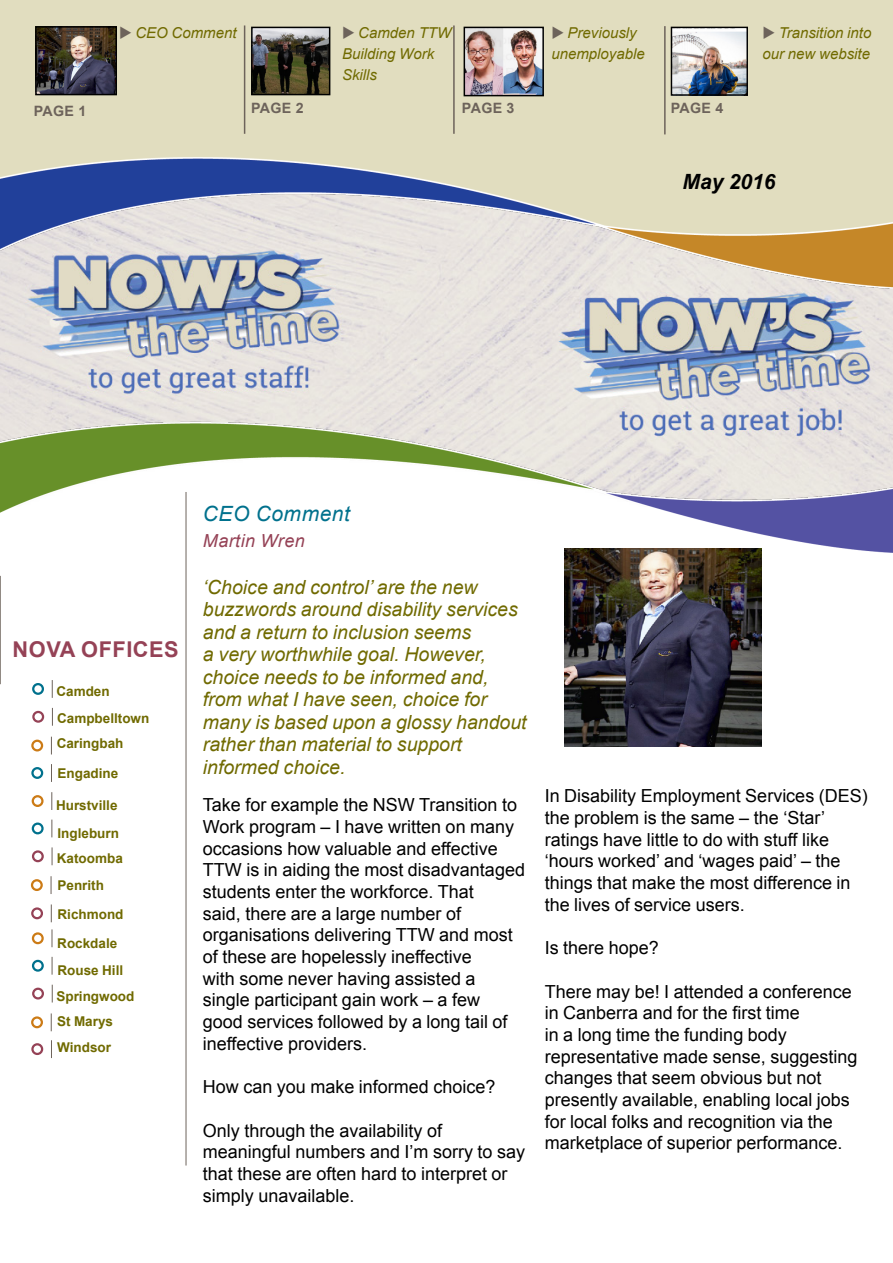
<style>
.page{position:relative;width:893px;height:1263px;background:#fff}
.page>*{position:absolute;margin:0;border:0;box-sizing:border-box;transform-origin:0 0}
.t1{font:700 21.75px "Arial";letter-spacing:.025em;color:#954256}
.t2{font:italic 21px "Arial";letter-spacing:.025em;color:#00718d}
.t3{font:italic 700 21px "Arial";color:#000}
.t4{font:italic 19.5px/22.5px "Arial";color:#706a00}
.t5{font:18px/21.8px "Arial";color:#000}
.t6{font:italic 18px "Arial";letter-spacing:.025em;color:#954256}
.t7{font:italic 15px/21px "Arial";color:#706a00}
.t8{font:700 14.25px "Arial";letter-spacing:.025em;color:#6d635b}
.t9{font:700 13.5px/27.5px "Arial";color:#706a00}
.s1{color:#6d635b}
</style>
<div class="page">
<img style="left:0;top:0;width:893px;height:717px">
<hr style="left:186px;top:492px;width:1px;height:673px;background:#6d635b">
<div style="left:33px;top:684px;width:10px;height:10px;background:#fff;border-radius:50%"></div>
<div style="left:32px;top:683px;width:12px;height:12px;border:2px solid #00718d;border-radius:50%"></div>
<svg style="left:52px;top:680px;width:1px;height:18px"></svg>
<svg style="left:33px;top:712px;width:10px;height:10px"></svg>
<div style="left:32px;top:711px;width:12px;height:12px;border:2px solid #954256;border-radius:50%"></div>
<svg style="left:52px;top:708px;width:1px;height:18px"></svg>
<div style="left:31px;top:740px;width:12px;height:11px;border:2px solid #cc7b16;border-radius:50%"></div>
<svg style="left:51px;top:737px;width:1px;height:17px"></svg>
<div style="left:31px;top:767px;width:12px;height:12px;border:2px solid #00718d;border-radius:50%"></div>
<svg style="left:51px;top:764px;width:1px;height:18px"></svg>
<div style="left:32px;top:795px;width:12px;height:12px;border:2px solid #cc7b16;border-radius:50%"></div>
<svg style="left:51px;top:792px;width:1px;height:18px"></svg>
<div style="left:32px;top:822px;width:12px;height:12px;border:2px solid #00718d;border-radius:50%"></div>
<svg style="left:52px;top:819px;width:1px;height:18px"></svg>
<div style="left:32px;top:850px;width:12px;height:12px;border:2px solid #954256;border-radius:50%"></div>
<svg style="left:52px;top:847px;width:1px;height:18px"></svg>
<div style="left:31px;top:879px;width:12px;height:12px;border:2px solid #cc7b16;border-radius:50%"></div>
<svg style="left:51px;top:876px;width:1px;height:18px"></svg>
<div style="left:31px;top:907px;width:12px;height:12px;border:2px solid #954256;border-radius:50%"></div>
<svg style="left:51px;top:904px;width:1px;height:18px"></svg>
<div style="left:32px;top:932px;width:12px;height:12px;border:2px solid #cc7b16;border-radius:50%"></div>
<svg style="left:52px;top:929px;width:1px;height:18px"></svg>
<div style="left:32px;top:960px;width:12px;height:12px;border:2px solid #00718d;border-radius:50%"></div>
<svg style="left:52px;top:957px;width:1px;height:18px"></svg>
<div style="left:32px;top:988px;width:12px;height:11px;border:2px solid #954256;border-radius:50%"></div>
<svg style="left:52px;top:985px;width:1px;height:17px"></svg>
<div style="left:31px;top:1016px;width:12px;height:12px;border:2px solid #cc7b16;border-radius:50%"></div>
<svg style="left:51px;top:1013px;width:1px;height:18px"></svg>
<div style="left:31px;top:1043px;width:12px;height:12px;border:2px solid #954256;border-radius:50%"></div>
<svg style="left:51px;top:1040px;width:1px;height:18px"></svg>
<img style="left:564px;top:548px;width:197px;height:198px">
<img style="left:38px;top:29px;width:76px;height:63px">
<div style="left:35px;top:26px;width:82px;height:69px;border:2px solid #000"></div>
<hr style="left:244px;top:25px;width:1px;height:109px;background:#6d635b">
<hr style="left:0;top:576px;width:1px;height:108px;background:#6d635b">
<hr style="left:664px;top:26px;width:2px;height:108px;background:#6d635b">
<hr style="left:453px;top:25px;width:2px;height:109px;background:#6d635b">
<img style="left:254px;top:30px;width:73px;height:62px">
<div style="left:251px;top:27px;width:79px;height:68px;border:2px solid #000"></div>
<img style="left:467px;top:30px;width:74px;height:63px">
<div style="left:464px;top:27px;width:80px;height:69px;border:2px solid #000"></div>
<img style="left:673px;top:29px;width:73px;height:65px">
<div style="left:671px;top:27px;width:77px;height:69px;border:1px solid #000"></div>
<p class="t7" style="left:119px;top:23px;width:119px"><span class="s1">◆</span> CEO Comment</p>
<p class="t7" style="left:342px;top:23px;width:111px"><span class="s1">◆</span> Camden TTW<br>Building Work<br>Skills</p>
<p class="t7" style="left:551px;top:23px;width:95px"><span class="s1">◆</span> Previously unemployable</p>
<p class="t8" style="left:34px;top:101px;width:54px">page 1</p>
<p class="t8" style="left:671px;top:98px;width:54px">page 4</p>
<p class="t8" style="left:251px;top:98px;width:54px">page 2</p>
<p class="t8" style="left:462px;top:98px;width:54px">page 3</p>
<p class="t7" style="left:762px;top:23px;width:110px"><span class="s1">◆</span> Transition into our new website</p>
<p class="t3" style="left:683px;top:167px;width:94px">May 2016</p>
<p class="t1" style="left:13px;top:635px;width:168px">NOVA Offices</p>
<p class="t9" style="left:56px;top:678px;width:94px">Camden<br>Campbelltown</p>
<p class="t9" style="left:57px;top:730px;width:68px">Caringbah</p>
<p class="t9" style="left:58px;top:760px;width:62px">Engadine</p>
<p class="t9" style="left:56px;top:792px;width:65px">Hurstville<br>Ingleburn</p>
<p class="t9" style="left:57px;top:845px;width:68px">Katoomba</p>
<p class="t9" style="left:58px;top:871px;width:68px;line-height:28.7px">Penrith<br>Richmond</p>
<p class="t9" style="left:57px;top:929px;width:62px">Rockdale</p>
<p class="t9" style="left:58px;top:956px;width:67px">Rouse Hill</p>
<p class="t9" style="left:56px;top:982px;width:80px">Springwood</p>
<p class="t9" style="left:57px;top:1034px;width:55px">Windsor</p>
<p class="t9" style="left:57px;top:1008px;width:57px">St Marys</p>
<p class="t2" style="left:203px;top:500px;width:149px">CEO Comment</p>
<p class="t6" style="left:203px;top:529px;width:104px">Martin Wren</p>
<p class="t4" style="left:203px;top:576px;width:325px">‘Choice and control’ are the new buzzwords around disability services and a return to inclusion seems<br>a very worthwhile goal. However, choice needs to be informed and, from what I have seen, choice for many is based upon a glossy handout rather than material to support informed choice.</p>
<p class="t5" style="left:203px;top:794px;width:324px">Take for example the NSW Transition to Work program – I have written on many occasions how valuable and effective TTW is in aiding the most disadvantaged students enter the workforce. That<br>said, there are a large number of organisations delivering TTW and most of these are hopelessly ineffective<br>with some never having assisted a single participant gain work – a few<br>good services followed by a long tail of ineffective providers.</p>
<p class="t5" style="left:203px;top:1076px;width:294px">How can you make informed choice?</p>
<p class="t5" style="left:203px;top:1119px;width:324px">Only through the availability of meaningful numbers and I’m sorry to say that these are often hard to interpret or simply unavailable.</p>
<p class="t5" style="left:545px;top:785px;width:325px">In Disability Employment Services (DES) the problem is the same – the ‘Star’ ratings have little to do with stuff like ‘hours worked’ and ‘wages paid’ – the things that make the most difference in the lives of service users.</p>
<p class="t5" style="left:545px;top:937px;width:116px">Is there hope?</p>
<p class="t5" style="left:545px;top:980px;width:314px">There may be! I attended a conference in Canberra and for the first time<br>in a long time the funding body representative made sense, suggesting changes that seem obvious but not presently available, enabling local jobs for local folks and recognition via the marketplace of superior performance.</p>
</div>
